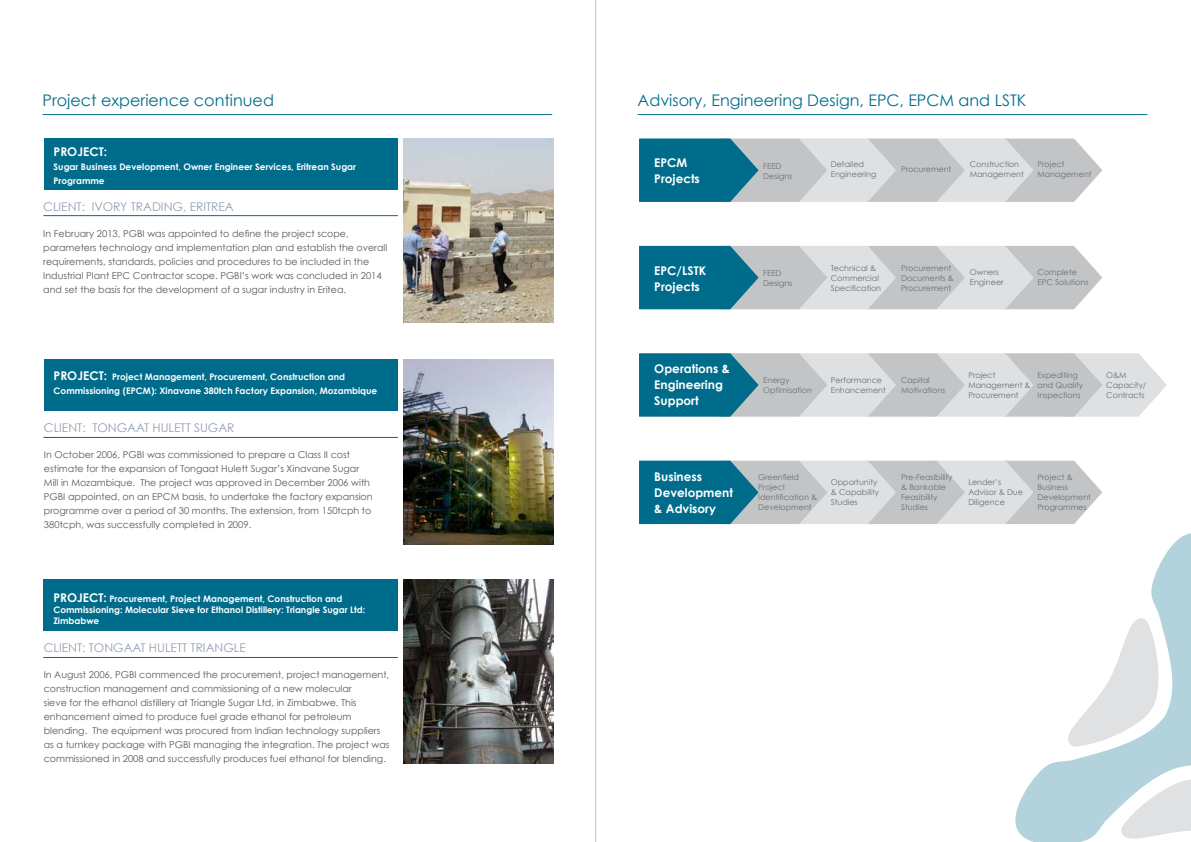
<style>
.page{position:relative;width:1191px;height:842px;background:#fff}
.page>*{position:absolute;margin:0;border:0;box-sizing:border-box;transform-origin:0 0}
.t1{font:16px "Century Gothic";color:#006c8b}
.t2{font:700 12px/16px "Century Gothic";color:#fff}
.t3{font:12px "Century Gothic";color:#93a0b1}
.t4{font:9.5px/14px "Century Gothic";color:#58595b}
.t5{font:700 9px/14px "Century Gothic";color:#fff}
.t6{font:8px/10px "Century Gothic";color:#6d6e71}
.s1{font-size:12px}
</style>
<div class="page">
<svg style="left:1015px;top:533px;width:176px;height:309px"></svg>
<svg style="left:1119px;top:779px;width:72px;height:62px"></svg>
<svg style="left:1061px;top:612px;width:98px;height:135px"></svg>
<hr style="left:595px;top:0;width:1px;height:842px;background:#c2c4c6">
<hr style="left:43px;top:114px;width:509px;height:1px;background:#006c8b">
<hr style="left:637px;top:114px;width:510px;height:1px;background:#006c8b">
<div style="left:44px;top:139px;width:354px;height:51px;background:#006c8b"></div>
<hr style="left:43px;top:215px;width:355px;height:1px;background:#006c8b">
<div style="left:44px;top:359px;width:354px;height:51px;background:#006c8b"></div>
<hr style="left:43px;top:437px;width:355px;height:1px;background:#006c8b">
<div style="left:44px;top:579px;width:354px;height:51px;background:#006c8b"></div>
<hr style="left:43px;top:657px;width:355px;height:1px;background:#006c8b">
<img style="left:403px;top:139px;width:151px;height:184px">
<img style="left:403px;top:360px;width:151px;height:184px">
<img style="left:403px;top:579px;width:151px;height:184px">
<svg style="left:639px;top:138px;width:463px;height:64px;background:#a1bac2"></svg>
<svg style="left:639px;top:246px;width:463px;height:63px;background:#a0bac2"></svg>
<svg style="left:639px;top:353px;width:527px;height:64px;background:#a8bfc6"></svg>
<svg style="left:639px;top:461px;width:463px;height:63px;background:#a0bac2"></svg>
<h1 class="t1" style="left:43px;top:90px;width:233px">Project experience continued</h1>
<h1 class="t1" style="left:637px;top:90px;width:390px">Advisory, Engineering Design, EPC, EPCM and LSTK</h1>
<p class="t2" style="left:54px;top:143px;width:55px">Project:</p>
<p class="t5" style="left:54px;top:159px;width:304px">Sugar Business Development, Owner Engineer Services, Eritrean Sugar<br>Programme</p>
<p class="t3" style="left:43px;top:199px;width:69px">Client: Ivory</p>
<p class="t3" style="left:131px;top:199px;width:13px">Tradi</p>
<p class="t3" style="left:164px;top:199px;width:33px">ng, Eritr</p>
<p class="t3" style="left:218px;top:199px;width:16px">ea</p>
<p class="t4" style="left:43px;top:226px;width:346px">In February 2013, PGBI was appointed to define the project scope, parameters technology and implementation plan and establish the overall requirements, standards, policies and procedures to be included in the Industrial Plant EPC Contractor scope. PGBI’s work was concluded in 2014 and set the basis for the development of a sugar industry in Eritea.</p>
<p class="t2" style="left:654px;top:155px;width:47px">EPCM<br>Projects</p>
<p class="t6" style="left:763px;top:161px;width:31px">FEED<br>Designs</p>
<p class="t6" style="left:830px;top:159px;width:47px">Detailed<br>Engineering</p>
<p class="t6" style="left:901px;top:164px;width:52px">Procurement</p>
<p class="t6" style="left:969px;top:159px;width:56px">Construction<br>Management</p>
<p class="t6" style="left:1037px;top:159px;width:56px">Project<br>Management</p>
<p class="t2" style="left:654px;top:262px;width:53px">EPC/LSTK<br>Projects</p>
<p class="t6" style="left:763px;top:268px;width:31px">FEED<br>Designs</p>
<p class="t6" style="left:830px;top:263px;width:52px">Technical &amp;<br>Commercial<br>Specification</p>
<p class="t6" style="left:901px;top:263px;width:54px">Procurement<br>Documents &amp;<br>Procurement</p>
<p class="t6" style="left:969px;top:267px;width:35px">Owners<br>Engineer</p>
<p class="t6" style="left:1037px;top:267px;width:52px">Complete<br>EPC Solutions</p>
<p class="t5" style="left:54px;top:370px;width:325px"><span class="s1">Project:</span> Project Management, Procurement, Construction and<br>Commissioning (EPCM): Xinavane 380tch Factory Expansion, Mozambique</p>
<p class="t3" style="left:44px;top:421px;width:82px">Client: Tongaat</p>
<p class="t3" style="left:152px;top:421px;width:65px">Hulett Sugar</p>
<p class="t4" style="left:44px;top:448px;width:330px">In October 2006, PGBI was commissioned to prepare a Class II cost estimate for the expansion of Tongaat Hulett Sugar’s Xinavane Sugar Mill in Mozambique. The project was approved in December 2006 with PGBI appointed, on an EPCM basis, to undertake the factory expansion programme over a period of 30 months. The extension, from 150tcph to 380tcph, was successfully completed in 2009.</p>
<p class="t5" style="left:53px;top:593px;width:313px;line-height:11px"><span class="s1">Project:</span> Procurement, Project Management, Construction and<br>Commissioning: Molecular Sieve for Ethanol Distillery: Triangle Sugar Ltd:<br>Zimbabwe</p>
<p class="t3" style="left:44px;top:641px;width:79px">Client: Tongaat</p>
<p class="t3" style="left:149px;top:641px;width:98px">H ulett Triangle</p>
<p class="t4" style="left:44px;top:668px;width:347px">In August 2006, PGBI commenced the procurement, project management, construction management and commissioning of a new molecular<br>sieve for the ethanol distillery at Triangle Sugar Ltd, in Zimbabwe. This enhancement aimed to produce fuel grade ethanol for petroleum blending. The equipment was procured from Indian technology suppliers as a turnkey package with PGBI managing the integration. The project was commissioned in 2008 and successfully produces fuel ethanol for blending.</p>
<p class="t2" style="left:654px;top:361px;width:77px">Operations &amp;<br>Engineering<br>Support</p>
<p class="t6" style="left:763px;top:375px;width:50px">Energy<br>Optimisation</p>
<p class="t6" style="left:830px;top:375px;width:57px">Performance<br>Enhancement</p>
<p class="t6" style="left:901px;top:375px;width:46px">Capital<br>Motivations</p>
<p class="t6" style="left:968px;top:370px;width:64px">Project<br>Management &amp;<br>Procurement</p>
<p class="t6" style="left:1037px;top:370px;width:47px">Expediting and Quality<br>Inspections</p>
<p class="t6" style="left:1106px;top:370px;width:42px">O&amp;M<br>Capacity/<br>Contracts</p>
<p class="t2" style="left:654px;top:468px;width:80px">Business<br>Development &amp; Advisory</p>
<p class="t6" style="left:758px;top:472px;width:60px">Greenfield<br>Project<br>Identification &amp;<br>Development</p>
<p class="t6" style="left:830px;top:477px;width:50px">Opportunity &amp; Capability<br>Studies</p>
<p class="t6" style="left:901px;top:472px;width:53px">Pre-Feasibility &amp; Bankable<br>Feasibility<br>Studies</p>
<p class="t6" style="left:968px;top:477px;width:56px">Lender’s<br>Advisor &amp; Due<br>Diligence</p>
<p class="t6" style="left:1037px;top:472px;width:55px">Project &amp;<br>Business<br>Development<br>Programmes</p>
</div>
